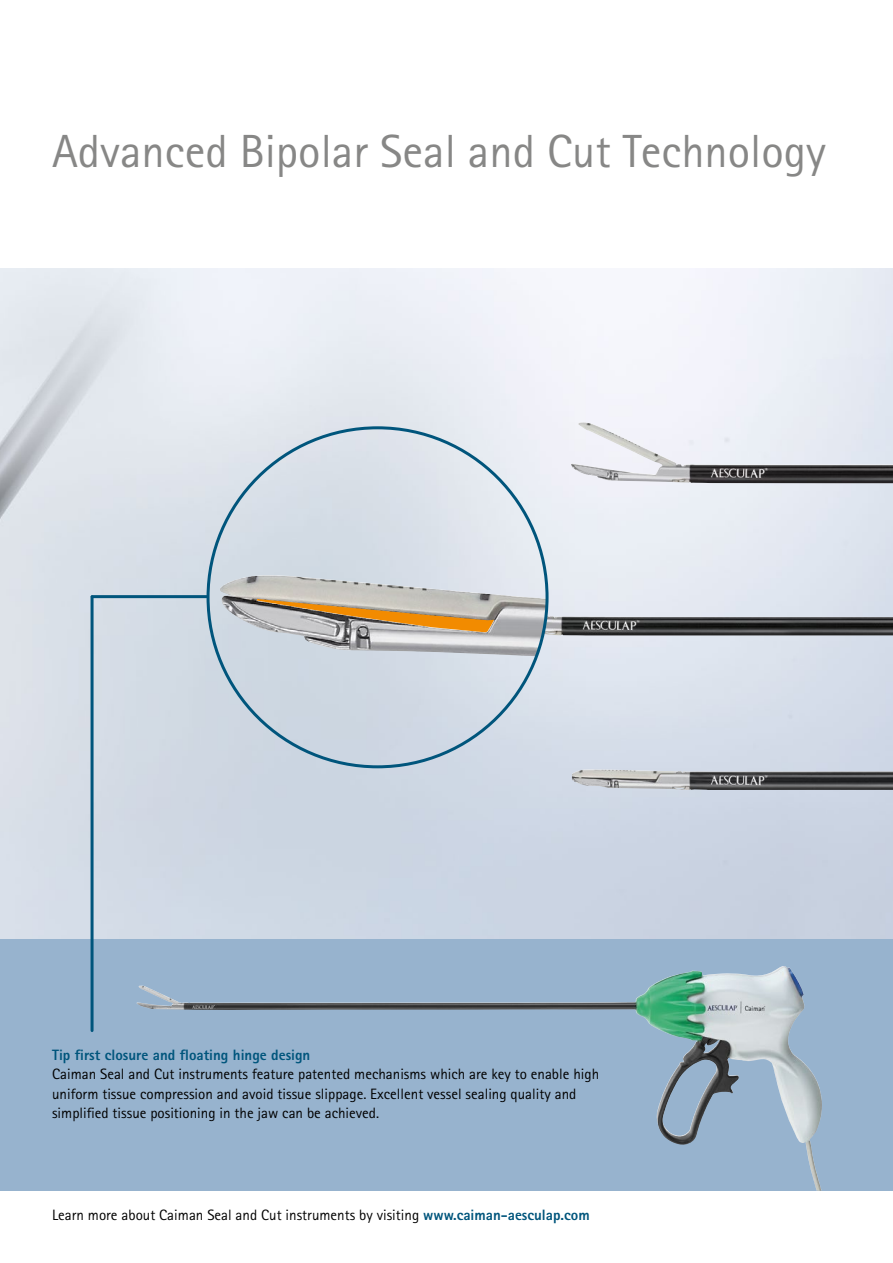
<style>
.page{position:relative;width:893px;height:1263px;background:#fff}
.page>*{position:absolute;margin:0;border:0;box-sizing:border-box;transform-origin:0 0}
.t1{font:46.5px "Rotis Sans Serif Pro";color:#878786}
.t2{font:15px/19.5px "Rotis Sans Serif Pro";color:#000}
.t3{font:800 15px "Rotis Sans Serif Pro";color:#00557c}
.s1{font-weight:800;color:#00557c}
</style>
<div class="page">
<img style="left:0;top:269px;width:893px;height:670px">
<div style="left:0;top:939px;width:893px;height:252px;background:#97b3ce"></div>
<hr style="left:92px;top:595px;width:115px;height:3px;background:#00557c">
<hr style="left:91px;top:597px;width:3px;height:433px;background:#00557c">
<img style="left:570px;top:422px;width:323px;height:61px">
<img style="left:572px;top:769px;width:321px;height:21px">
<img style="left:136px;top:968px;width:642px;height:177px">
<img style="left:547px;top:616px;width:346px;height:19px">
<img style="left:215px;top:575px;width:332px;height:81px">
<h1 class="t1" style="left:52px;top:124px;width:775px">Advanced Bipolar Seal and Cut Technology</h1>
<p class="t3" style="left:52px;top:1045px;width:260px">Tip first closure and floating hinge design</p>
<p class="t2" style="left:52px;top:1064px;width:549px">Caiman Seal and Cut instruments feature patented mechanisms which are key to enable high uniform tissue compression and avoid tissue slippage. Excellent vessel sealing quality and simplified tissue positioning in the jaw can be achieved.</p>
<p class="t2" style="left:52px;top:1205px;width:539px">Learn more about Caiman Seal and Cut instruments by visiting <span class="s1">www.caiman-aesculap.com</span></p>
</div>
